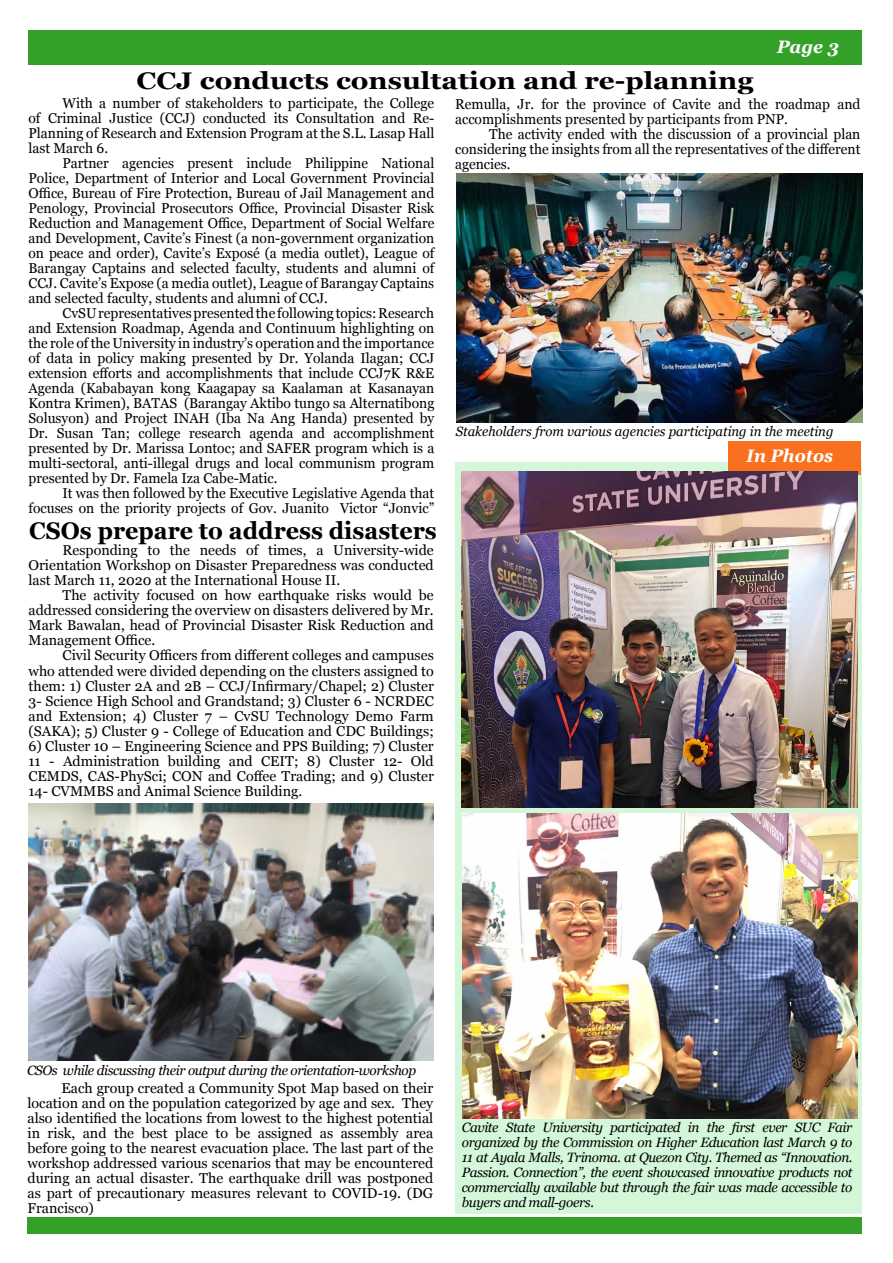
<style>
.page{position:relative;width:893px;height:1263px;background:#fff}
.page>*{position:absolute;margin:0;border:0;box-sizing:border-box;transform-origin:0 0}
.t1{font:700 24px "Georgia";color:#000;scale:1.16 1}
.t2{font:700 24px "Georgia";color:#000}
.t3{font:italic 700 18px "Georgia";color:#fff}
.t4{font:italic 700 18px "Georgia";color:#fdfdfd}
.t5{font:14.25px/15px "Georgia";color:#000;text-align:justify}
.t6{font:italic 13.5px/15px "Georgia";letter-spacing:-.03em;color:#000;text-align:justify}
.t7{font:italic 13.5px "Georgia";color:#000}
</style>
<div class="page">
<div style="left:28px;top:30px;width:833px;height:34px;background:#33a128"></div>
<div style="left:28px;top:1218px;width:833px;height:16px;background:#33a128"></div>
<img style="left:456px;top:173px;width:406px;height:249px">
<div style="left:455px;top:462px;width:407px;height:752px;background:#d3f7d8"></div>
<div style="left:729px;top:441px;width:132px;height:34px;background:#f9711e"></div>
<img style="left:462px;top:472px;width:395px;height:336px">
<img style="left:462px;top:813px;width:396px;height:305px">
<img style="left:28px;top:803px;width:405px;height:257px">
<h1 class="t1" style="left:136px;top:65px;width:533px">CCJ conducts consultation and re-planning</h1>
<p class="t4" style="left:777px;top:35px;width:64px">Page 3</p>
<p class="t5" style="left:29px;top:96px;width:407px;text-indent:34px">With a number of stakeholders to participate, the College of Criminal Justice (CCJ) conducted its Consultation and Re-Planning of Research and Extension Program at the S.L. Lasap Hall last March 6.</p>
<p class="t5" style="left:29px;top:156px;width:407px;text-indent:34px">Partner agencies present include Philippine National Police, Department of Interior and Local Government Provincial Office, Bureau of Fire Protection, Bureau of Jail Management and Penology, Provincial Prosecutors Office, Provincial Disaster Risk Reduction and Management Office, Department of Social Welfare and Development, Cavite’s Finest (a non-government organization on peace and order), Cavite’s Exposé (a media outlet), League of Barangay Captains and selected faculty, students and alumni of CCJ. Cavite’s Expose (a media outlet), League of Barangay Captains and selected faculty, students and alumni of CCJ.</p>
<p class="t5" style="left:29px;top:306px;width:407px;text-indent:34px">CvSU representatives presented the following topics: Research and Extension Roadmap, Agenda and Continuum highlighting on the role of the University in industry’s operation and the importance of data in policy making presented by Dr. Yolanda Ilagan; CCJ extension efforts and accomplishments that include CCJ7K R&amp;E Agenda (Kababayan kong Kaagapay sa Kaalaman at Kasanayan Kontra Krimen), BATAS (Barangay Aktibo tungo sa Alternatibong Solusyon) and Project INAH (Iba Na Ang Handa) presented by Dr. Susan Tan; college research agenda and accomplishment presented by Dr. Marissa Lontoc; and SAFER program which is a multi-sectoral, anti-illegal drugs and local communism program presented by Dr. Famela Iza Cabe-Matic.</p>
<p class="t5" style="left:29px;top:486px;width:407px;text-align:right">It was then followed by the Executive Legislative Agenda that focuses on the priority projects of Gov. Juanito Victor “Jonvic”</p>
<h1 class="t2" style="left:29px;top:515px;width:409px">CSOs prepare to address disasters</h1>
<p class="t5" style="left:28px;top:543px;width:407px;text-indent:34px">Responding to the needs of times, a University-wide Orientation Workshop on Disaster Preparedness was conducted last March 11, 2020 at the International House II.</p>
<p class="t5" style="left:28px;top:588px;width:407px;text-indent:34px">The activity focused on how earthquake risks would be addressed considering the overview on disasters delivered by Mr.<br>Mark Bawalan, head of Provincial Disaster Risk Reduction and Management Office.</p>
<p class="t5" style="left:28px;top:648px;width:407px;text-indent:34px">Civil Security Officers from different colleges and campuses who attended were divided depending on the clusters assigned to them: 1) Cluster 2A and 2B – CCJ/Infirmary/Chapel; 2) Cluster 3- Science High School and Grandstand; 3) Cluster 6 - NCRDEC and Extension; 4) Cluster 7 – CvSU Technology Demo Farm (SAKA); 5) Cluster 9 - College of Education and CDC Buildings;</p>
<p class="t5" style="left:28px;top:738px;width:407px">6) Cluster 10 – Engineering Science and PPS Building; 7) Cluster 11 - Administration building and CEIT; 8) Cluster 12- Old CEMDS, CAS-PhySci; CON and Coffee Trading; and 9) Cluster 14- CVMMBS and Animal Science Building.</p>
<p class="t5" style="left:455px;top:97px;width:407px">Remulla, Jr. for the province of Cavite and the roadmap and accomplishments presented by participants from PNP.</p>
<p class="t5" style="left:455px;top:127px;width:407px;text-indent:34px">The activity ended with the discussion of a provincial plan considering the insights from all the representatives of the different agencies.</p>
<p class="t7" style="left:456px;top:423px;width:379px">Stakeholders from various agencies participating in the meeting</p>
<p class="t3" style="left:746px;top:444px;width:88px">In Photos</p>
<p class="t6" style="left:27px;top:1062px;width:391px">CSOs while discussing their output during the orientation-workshop</p>
<p class="t5" style="left:28px;top:1081px;width:407px;text-indent:34px">Each group created a Community Spot Map based on their location and on the population categorized by age and sex. They also identified the locations from lowest to the highest potential in risk, and the best place to be assigned as assembly area before going to the nearest evacuation place. The last part of the workshop addressed various scenarios that may be encountered during an actual disaster. The earthquake drill was postponed as part of precautionary measures relevant to COVID-19. (DG Francisco)</p>
<p class="t6" style="left:462px;top:1120px;width:392px">Cavite State University participated in the first ever SUC Fair organized by the Commission on Higher Education last March 9 to 11 at Ayala Malls, Trinoma. at Quezon City. Themed as “Innovation.<br>Passion. Connection”, the event showcased innovative products not commercially available but through the fair was made accessible to buyers and mall-goers.</p>
</div>
